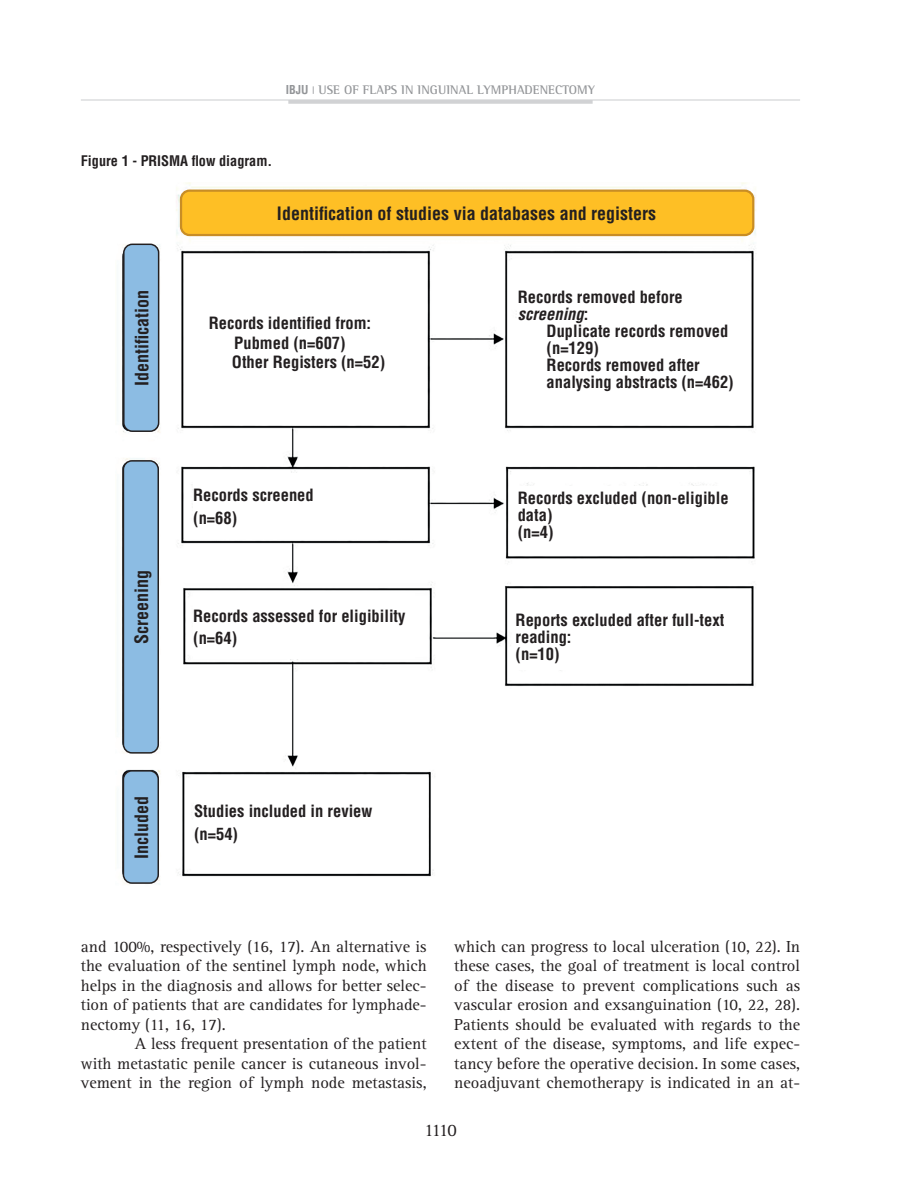
<style>
.page{position:relative;width:898px;height:1200px;background:#fff}
.page>*{position:absolute;margin:0;border:0;box-sizing:border-box;transform-origin:0 0}
.t1{font:700 condensed 18px "Helvetica";color:#231f20}
.t2{font:18px "Rotis Serif";color:#231f20}
.t3{font:16.5px/19.5px "Rotis Serif";color:#231f20;text-align:justify}
.t4{font:700 condensed 16.5px/16.8px "Helvetica";color:#231f20}
.t5{font:700 condensed 14.25px "Helvetica";color:#231f20}
.t6{font:700 12.75px "Rotis Semi Serif";color:#939598}
.s1{font-family:"Helvetica";font-stretch:condensed;font-size:12px}
.s2{font-style:italic}
</style>
<div class="page">
<hr style="left:81px;top:99px;width:718px;height:2px;background:#dcdddf">
<hr style="left:288px;top:100px;width:304px;height:4px;background:#d1d2d4">
<img style="left:122px;top:183px;width:634px;height:702px">
<div style="left:181px;top:190px;width:572px;height:45px;background:#febf25;border-radius:9px"></div>
<div style="left:180px;top:189px;width:574px;height:47px;border:2px solid #c88d25;border-radius:9px"></div>
<div style="left:124px;top:244px;width:34px;height:187px;background:#8cbce3;border-radius:9px"></div>
<div style="left:123px;top:243px;width:36px;height:189px;border:2px solid #231f20;border-radius:9px"></div>
<div style="left:189px;top:302px;width:202px;height:80px;background:#fff;border-radius:9px"></div>
<svg style="left:517px;top:259px;width:225px;height:159px"></svg>
<svg style="left:517px;top:486px;width:225px;height:55px"></svg>
<svg style="left:515px;top:604px;width:221px;height:65px"></svg>
<svg style="left:193px;top:593px;width:221px;height:66px"></svg>
<svg style="left:193px;top:472px;width:221px;height:66px"></svg>
<svg style="left:194px;top:788px;width:221px;height:66px"></svg>
<div style="left:123px;top:461px;width:35px;height:291px;background:#8cbce3;border-radius:9px"></div>
<div style="left:123px;top:460px;width:36px;height:293px;border:2px solid #231f20;border-radius:9px"></div>
<div style="left:123px;top:770px;width:35px;height:112px;background:#8cbce3;border-radius:9px"></div>
<div style="left:123px;top:769px;width:36px;height:114px;border:2px solid #231f20;border-radius:9px"></div>
<p class="t6" style="left:286px;top:82px;width:310px"><span class="s1">IBJU</span> <sup>|</sup> USE OF FLAPS IN INGUINAL LYMPHADENECTOMY</p>
<p class="t5" style="left:81px;top:152px;width:193px">Figure 1 - PRISMA flow diagram.</p>
<p class="t1" style="left:130px;top:386px;width:98px;rotate:-90deg">Identification</p>
<p class="t1" style="left:130px;top:644px;width:75px;rotate:-90deg">Screening</p>
<p class="t1" style="left:277px;top:202px;width:380px">Identification of studies via databases and registers</p>
<p class="t4" style="left:232px;top:313px;width:155px;line-height:19.8px;text-indent:-23px">Records identified from:<br>Pubmed (n=607)<br>Other Registers (n=52)</p>
<p class="t4" style="left:193px;top:483px;width:122px;line-height:22.8px">Records screened (n=68)</p>
<p class="t4" style="left:193px;top:604px;width:214px;line-height:22.8px">Records assessed for eligibility (n=64)</p>
<p class="t4" style="left:517px;top:289px;width:166px">Records removed before <span class="s2">screening</span>:</p>
<p class="t4" style="left:546px;top:322px;width:188px">Duplicate records removed (n=129)<br>Records removed after analysing abstracts (n=462)</p>
<p class="t4" style="left:517px;top:489px;width:212px">Records excluded (non-eligible data)<br>(n=4)</p>
<p class="t4" style="left:515px;top:611px;width:210px">Reports excluded after full-text reading:<br>(n=10)</p>
<p class="t1" style="left:130px;top:858px;width:64px;rotate:-90deg">Included</p>
<p class="t4" style="left:194px;top:799px;width:180px;line-height:22.8px">Studies included in review (n=54)</p>
<p class="t3" style="left:81px;top:936px;width:347px">and 100%, respectively (16, 17). An alternative is the evaluation of the sentinel lymph node, which helps in the diagnosis and allows for better selec&shy;tion of patients that are candidates for lymphade&shy;nectomy (11, 16, 17).</p>
<p class="t3" style="left:81px;top:1034px;width:347px;text-indent:54px">A less frequent presentation of the patient with metastatic penile cancer is cutaneous invol&shy;vement in the region of lymph node metastasis,</p>
<p class="t3" style="left:454px;top:936px;width:347px">which can progress to local ulceration (10, 22). In these cases, the goal of treatment is local control of the disease to prevent complications such as vascular erosion and exsanguination (10, 22, 28).<br>Patients should be evaluated with regards to the extent of the disease, symptoms, and life expec&shy;tancy before the operative decision. In some cases, neoadjuvant chemotherapy is indicated in an at-</p>
<p class="t2" style="left:424px;top:1119px;width:34px">1110</p>
</div>
